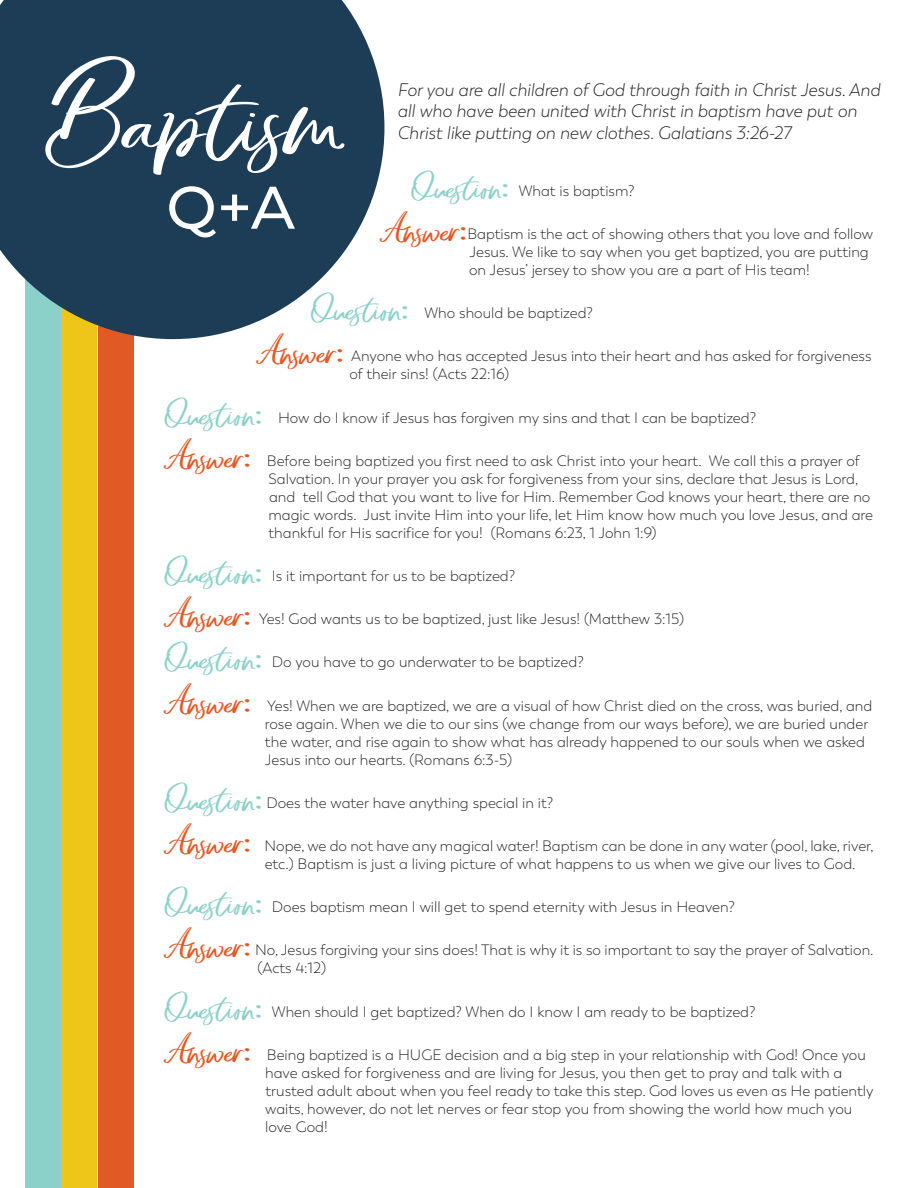
<style>
.page{position:relative;width:918px;height:1188px;background:#fff}
.page>*{position:absolute;margin:0;border:0;box-sizing:border-box;transform-origin:0 0}
.t1{font:112.5px "Bright Sunday";color:#fff}
.t2{font:500 60px "Montserrat";color:#fff}
.t3{font:36px "Bright Sunday";color:#8cd1c9}
.t4{font:36px "Bright Sunday";color:#e15924}
.t5{font:italic 300 18px/21.6px "Boston";color:#231f20}
.t6{font:300 15px "Boston";color:#231f20}
</style>
<div class="page">
<div style="left:26px;top:207px;width:35px;height:981px;background:#8cd1c9"></div>
<div style="left:61px;top:207px;width:36px;height:981px;background:#edc619"></div>
<div style="left:98px;top:207px;width:36px;height:981px;background:#e15924"></div>
<svg style="left:0;top:0;width:384px;height:339px;fill:#1d3c55"></svg>
<p class="t1" style="left:50px;top:43px;width:294px">Baptism</p>
<p class="t2" style="left:166px;top:166px;width:130px">Q+A</p>
<p class="t5" style="left:397px;top:79px;width:484px">For you are all children of God through faith in Christ Jesus. And all who have been united with Christ in baptism have put on</p>
<p class="t5" style="left:397px;top:122px;width:395px">Christ like putting on new clothes. Galatians 3:26-27</p>
<p class="t3" style="left:411px;top:162px;width:100px">Question:</p>
<p class="t6" style="left:519px;top:182px;width:117px">What is baptism?</p>
<p class="t4" style="left:380px;top:206px;width:89px">Answer:</p>
<p class="t6" style="left:467px;top:225px;width:407px">Baptism is the act of showing others that you love and follow</p>
<p class="t6" style="left:469px;top:243px;width:401px">Jesus. We like to say when you get baptized, you are putting</p>
<p class="t6" style="left:469px;top:261px;width:342px">on Jesus’ jersey to show you are a part of His team!</p>
<p class="t3" style="left:311px;top:285px;width:100px">Question:</p>
<p class="t6" style="left:424px;top:305px;width:170px">Who should be baptized?</p>
<p class="t4" style="left:257px;top:328px;width:89px">Answer:</p>
<p class="t6" style="left:351px;top:348px;width:522px">Anyone who has accepted Jesus into their heart and has asked for forgiveness</p>
<p class="t6" style="left:349px;top:366px;width:161px">of their sins! (Acts 22:16)</p>
<p class="t3" style="left:164px;top:389px;width:100px">Question:</p>
<p class="t6" style="left:278px;top:409px;width:480px">How do I know if Jesus has forgiven my sins and that I can be baptized?</p>
<p class="t4" style="left:164px;top:432px;width:89px">Answer:</p>
<p class="t6" style="left:267px;top:452px;width:595px">Before being baptized you first need to ask Christ into your heart. We call this a prayer of</p>
<p class="t6" style="left:269px;top:470px;width:591px">Salvation. In your prayer you ask for forgiveness from your sins, declare that Jesus is Lord,</p>
<p class="t6" style="left:269px;top:488px;width:603px">and tell God that you want to live for Him. Remember God knows your heart, there are no</p>
<p class="t6" style="left:268px;top:506px;width:606px">magic words. Just invite Him into your life, let Him know how much you love Jesus, and are</p>
<p class="t6" style="left:268px;top:524px;width:390px">thankful for His sacrifice for you! (Romans 6:23, 1 John 1:9)</p>
<p class="t3" style="left:164px;top:548px;width:100px">Question:</p>
<p class="t6" style="left:272px;top:567px;width:245px">Is it important for us to be baptized?</p>
<p class="t4" style="left:164px;top:591px;width:89px">Answer:</p>
<p class="t6" style="left:259px;top:611px;width:427px">Yes! God wants us to be baptized, just like Jesus! (Matthew 3:15)</p>
<p class="t3" style="left:164px;top:634px;width:100px">Question:</p>
<p class="t6" style="left:272px;top:654px;width:313px">Do you have to go underwater to be baptized?</p>
<p class="t4" style="left:164px;top:677px;width:89px">Answer:</p>
<p class="t6" style="left:267px;top:697px;width:607px">Yes! When we are baptized, we are a visual of how Christ died on the cross, was buried, and</p>
<p class="t6" style="left:265px;top:715px;width:605px">rose again. When we die to our sins (we change from our ways before), we are buried under</p>
<p class="t6" style="left:265px;top:733px;width:602px">the water, and rise again to show what has already happened to our souls when we asked</p>
<p class="t6" style="left:265px;top:751px;width:249px">Jesus into our hearts. (Romans 6:3-5)</p>
<p class="t3" style="left:164px;top:774px;width:100px">Question:</p>
<p class="t6" style="left:267px;top:794px;width:288px">Does the water have anything special in it?</p>
<p class="t4" style="left:164px;top:818px;width:89px">Answer:</p>
<p class="t6" style="left:264px;top:837px;width:611px">Nope, we do not have any magical water! Baptism can be done in any water (pool, lake, river,</p>
<p class="t6" style="left:265px;top:855px;width:592px">etc.) Baptism is just a living picture of what happens to us when we give our lives to God.</p>
<p class="t3" style="left:164px;top:879px;width:100px">Question:</p>
<p class="t6" style="left:272px;top:899px;width:464px">Does baptism mean I will get to spend eternity with Jesus in Heaven?</p>
<p class="t4" style="left:164px;top:922px;width:89px">Answer:</p>
<p class="t6" style="left:255px;top:942px;width:620px">No, Jesus forgiving your sins does! That is why it is so important to say the prayer of Salvation.</p>
<p class="t6" style="left:257px;top:960px;width:70px">(Acts 4:12)</p>
<p class="t3" style="left:164px;top:983px;width:100px">Question:</p>
<p class="t6" style="left:272px;top:1003px;width:485px">When should I get baptized? When do I know I am ready to be baptized?</p>
<p class="t4" style="left:164px;top:1026px;width:89px">Answer:</p>
<p class="t6" style="left:267px;top:1046px;width:600px">Being baptized is a HUGE decision and a big step in your relationship with God! Once you</p>
<p class="t6" style="left:265px;top:1064px;width:579px">have asked for forgiveness and are living for Jesus, you then get to pray and talk with a</p>
<p class="t6" style="left:265px;top:1082px;width:610px">trusted adult about when you feel ready to take this step. God loves us even as He patiently</p>
<p class="t6" style="left:265px;top:1100px;width:589px">waits, however, do not let nerves or fear stop you from showing the world how much you</p>
<p class="t6" style="left:265px;top:1118px;width:64px">love God!</p>
</div>
